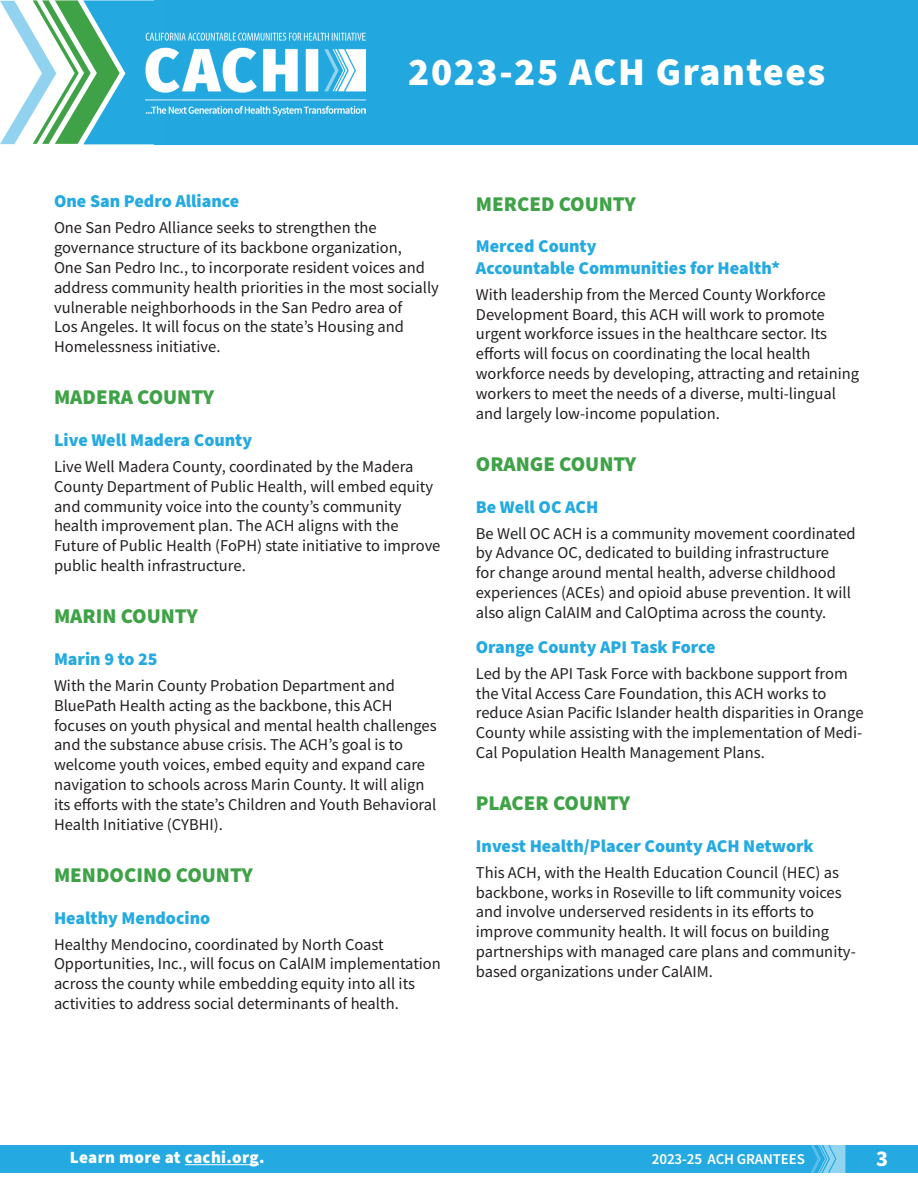
<style>
.page{position:relative;width:918px;height:1188px;background:#fff}
.page>*{position:absolute;margin:0;border:0;box-sizing:border-box;transform-origin:0 0}
.t1{font:900 39.3px "Source Sans Pro";letter-spacing:.04em;color:#fff}
.t2{font:700 22.5px "Source Sans Pro";color:#fff}
.t3{font:900 21px "Source Sans Pro";color:#3fa247}
.t4{font:900 18px/21.6px "Source Sans Pro";color:#24aae1}
.t5{font:900 17.1px "Source Sans Pro";letter-spacing:.02em;color:#fff}
.t6{font:16.5px/19.8px "Source Sans Pro";color:#231f20}
.t7{font:600 15px "Source Sans Pro";letter-spacing:-.01em;color:#fff}
</style>
<div class="page">
<div style="left:155px;top:0;width:763px;height:144px;background:#23a7df"></div>
<svg style="left:0;top:0;width:155px;height:144px"></svg>
<img style="left:146px;top:31px;width:220px;height:85px">
<div style="left:0;top:1145px;width:918px;height:27px;background:#24aae1"></div>
<svg style="left:808px;top:1145px;width:37px;height:28px"></svg>
<hr style="left:185px;top:1164px;width:74px;height:1px;background:#fff">
<h1 class="t1" style="left:408px;top:45px;width:419px">2023-25 ACH Grantees</h1>
<p class="t4" style="left:54px;top:191px;width:187px">One San Pedro Alliance</p>
<p class="t6" style="left:54px;top:218px;width:387px">One San Pedro Alliance seeks to strengthen the governance structure of its backbone organization,<br>One San Pedro Inc., to incorporate resident voices and address community health priorities in the most socially vulnerable neighborhoods in the San Pedro area of<br>Los Angeles. It will focus on the state’s Housing and Homelessness initiative.</p>
<p class="t3" style="left:54px;top:383px;width:162px">MADERA COUNTY</p>
<p class="t4" style="left:54px;top:430px;width:200px">Live Well Madera County</p>
<p class="t6" style="left:54px;top:457px;width:388px">Live Well Madera County, coordinated by the Madera County Department of Public Health, will embed equity and community voice into the county’s community health improvement plan. The ACH aligns with the Future of Public Health (FoPH) state initiative to improve public health infrastructure.</p>
<p class="t3" style="left:54px;top:602px;width:145px">MARIN COUNTY</p>
<p class="t4" style="left:54px;top:649px;width:105px">Marin 9 to 25</p>
<p class="t6" style="left:54px;top:676px;width:384px">With the Marin County Probation Department and BluePath Health acting as the backbone, this ACH focuses on youth physical and mental health challenges and the substance abuse crisis. The ACH’s goal is to welcome youth voices, embed equity and expand care navigation to schools across Marin County. It will align its efforts with the state’s Children and Youth Behavioral Health Initiative (CYBHI).</p>
<p class="t3" style="left:54px;top:860px;width:200px">MENDOCINO COUNTY</p>
<p class="t4" style="left:54px;top:907px;width:158px">Healthy Mendocino</p>
<p class="t6" style="left:54px;top:934px;width:388px">Healthy Mendocino, coordinated by North Coast Opportunities, Inc., will focus on CalAIM implementation across the county while embedding equity into all its activities to address social determinants of health.</p>
<p class="t3" style="left:476px;top:189px;width:161px">MERCED COUNTY</p>
<p class="t4" style="left:476px;top:236px;width:306px">Merced County<br>Accountable Communities for Health*</p>
<p class="t6" style="left:476px;top:284px;width:385px">With leadership from the Merced County Workforce Development Board, this ACH will work to promote urgent workforce issues in the healthcare sector. Its efforts will focus on coordinating the local health workforce needs by developing, attracting and retaining workers to meet the needs of a diverse, multi-lingual and largely low-income population.</p>
<p class="t3" style="left:476px;top:449px;width:162px">ORANGE COUNTY</p>
<p class="t4" style="left:476px;top:496px;width:124px">Be Well OC ACH</p>
<p class="t6" style="left:476px;top:523px;width:381px">Be Well OC ACH is a community movement coordinated by Advance OC, dedicated to building infrastructure<br>for change around mental health, adverse childhood experiences (ACEs) and opioid abuse prevention. It will also align CalAIM and CalOptima across the county.</p>
<p class="t4" style="left:476px;top:636px;width:241px">Orange County API Task Force</p>
<p class="t6" style="left:476px;top:663px;width:389px">Led by the API Task Force with backbone support from the Vital Access Care Foundation, this ACH works to reduce Asian Pacific Islander health disparities in Orange County while assisting with the implementation of Medi-Cal Population Health Management Plans.</p>
<p class="t3" style="left:476px;top:789px;width:156px">PLACER COUNTY</p>
<p class="t4" style="left:476px;top:836px;width:340px">Invest Health/Placer County ACH Network</p>
<p class="t6" style="left:476px;top:862px;width:381px">This ACH, with the Health Education Council (HEC) as backbone, works in Roseville to lift community voices and involve underserved residents in its efforts to improve community health. It will focus on building partnerships with managed care plans and community&shy;based organizations under CalAIM.</p>
<p class="t5" style="left:70px;top:1146px;width:196px">Learn more at cachi.org.</p>
<p class="t7" style="left:652px;top:1149px;width:155px">2023-25 ACH GRANTEES</p>
<h2 class="t2" style="left:876px;top:1143px;width:13px">3</h2>
</div>
